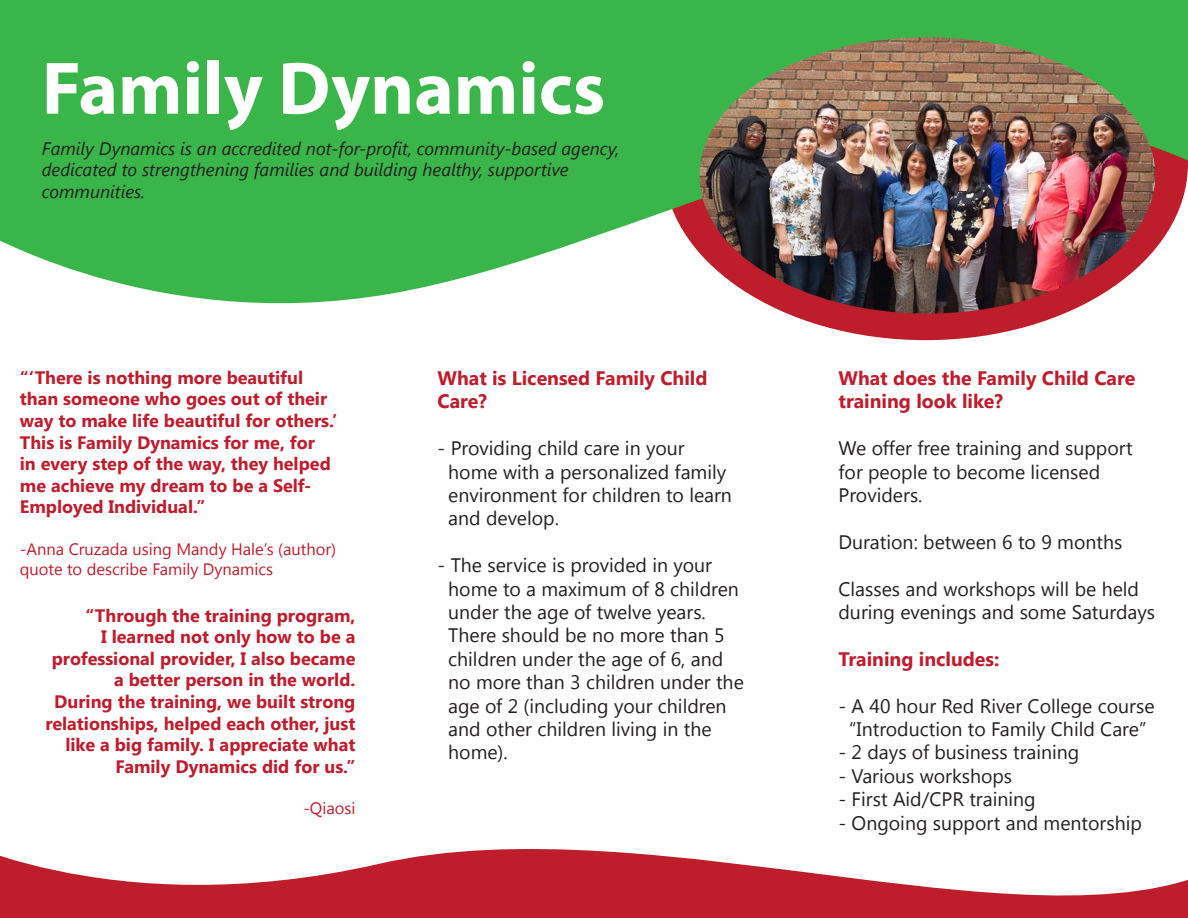
<style>
.page{position:relative;width:1188px;height:918px;background:#fff}
.page>*{position:absolute;margin:0;border:0;box-sizing:border-box;transform-origin:0 0}
.t1{font:700 75px "Myriad Pro";color:#fff}
.t2{font:19.5px/23.4px "Segoe UI";color:#231f20}
.t3{font:700 19.5px/23.4px "Segoe UI";color:#be1d2c}
.t4{font:700 18px/21.6px "Segoe UI";color:#be1d2c}
.t5{font:italic 18px/21.6px "Segoe UI";color:#231f20}
.t6{font:16.5px/19.8px "Segoe UI";color:#be1d2c}
</style>
<div class="page">
<svg style="left:0;top:0;width:1188px;height:336px;fill:#3ab54a"></svg>
<svg style="left:0;top:849px;width:1188px;height:69px;fill:#be1d2c"></svg>
<div style="left:838px;top:371px;width:319px;height:503px;background:#fff"></div>
<img style="left:699px;top:37px;width:456px;height:277px">
<p class="t1" style="left:42px;top:40px;width:565px">Family Dynamics</p>
<p class="t5" style="left:42px;top:137px;width:579px">Family Dynamics is an accredited not-for-profit, community-based agency, dedicated to strengthening families and building healthy, supportive communities.</p>
<p class="t4" style="left:20px;top:366px;width:319px">“‘There is nothing more beautiful than someone who goes out of their way to make life beautiful for others.’<br>This is Family Dynamics for me, for<br>in every step of the way, they helped me achieve my dream to be a Self-<br>Employed Individual.”</p>
<p class="t6" style="left:20px;top:538px;width:318px">-Anna Cruzada using Mandy Hale’s (author) quote to describe Family Dynamics</p>
<p class="t4" style="left:45px;top:603px;width:312px;text-align:right">“Through the training program,<br>I learned not only how to be a professional provider, I also became a better person in the world.<br>During the training, we built strong relationships, helped each other, just like a big family. I appreciate what Family Dynamics did for us.”</p>
<p class="t6" style="left:303px;top:798px;width:54px">-Qiaosi</p>
<p class="t3" style="left:438px;top:365px;width:272px">What is Licensed Family Child<br>Care?</p>
<p class="t2" style="left:448px;top:436px;width:285px;text-indent:-11px">- Providing child care in your home with a personalized family environment for children to learn and develop.</p>
<p class="t2" style="left:448px;top:553px;width:297px;text-indent:-11px">- The service is provided in your home to a maximum of 8 children under the age of twelve years.<br>There should be no more than 5 children under the age of 6, and no more than 3 children under the age of 2 (including your children and other children living in the home).</p>
<p class="t3" style="left:838px;top:365px;width:298px">What does the Family Child Care training look like?</p>
<p class="t2" style="left:838px;top:436px;width:296px">We offer free training and support for people to become licensed<br>Providers.</p>
<p class="t2" style="left:838px;top:529px;width:285px">Duration: between 6 to 9 months</p>
<p class="t2" style="left:838px;top:576px;width:318px">Classes and workshops will be held during evenings and some Saturdays</p>
<p class="t3" style="left:838px;top:646px;width:162px">Training includes:</p>
<p class="t2" style="left:838px;top:693px;width:318px;text-align:center">- A 40 hour Red River College course “Introduction to Family Child Care”</p>
<p class="t2" style="left:838px;top:740px;width:242px">- 2 days of business training</p>
<p class="t2" style="left:838px;top:763px;width:175px">- Various workshops</p>
<p class="t2" style="left:838px;top:787px;width:199px">- First Aid/CPR training</p>
<p class="t2" style="left:838px;top:810px;width:305px">- Ongoing support and mentorship</p>
</div>
